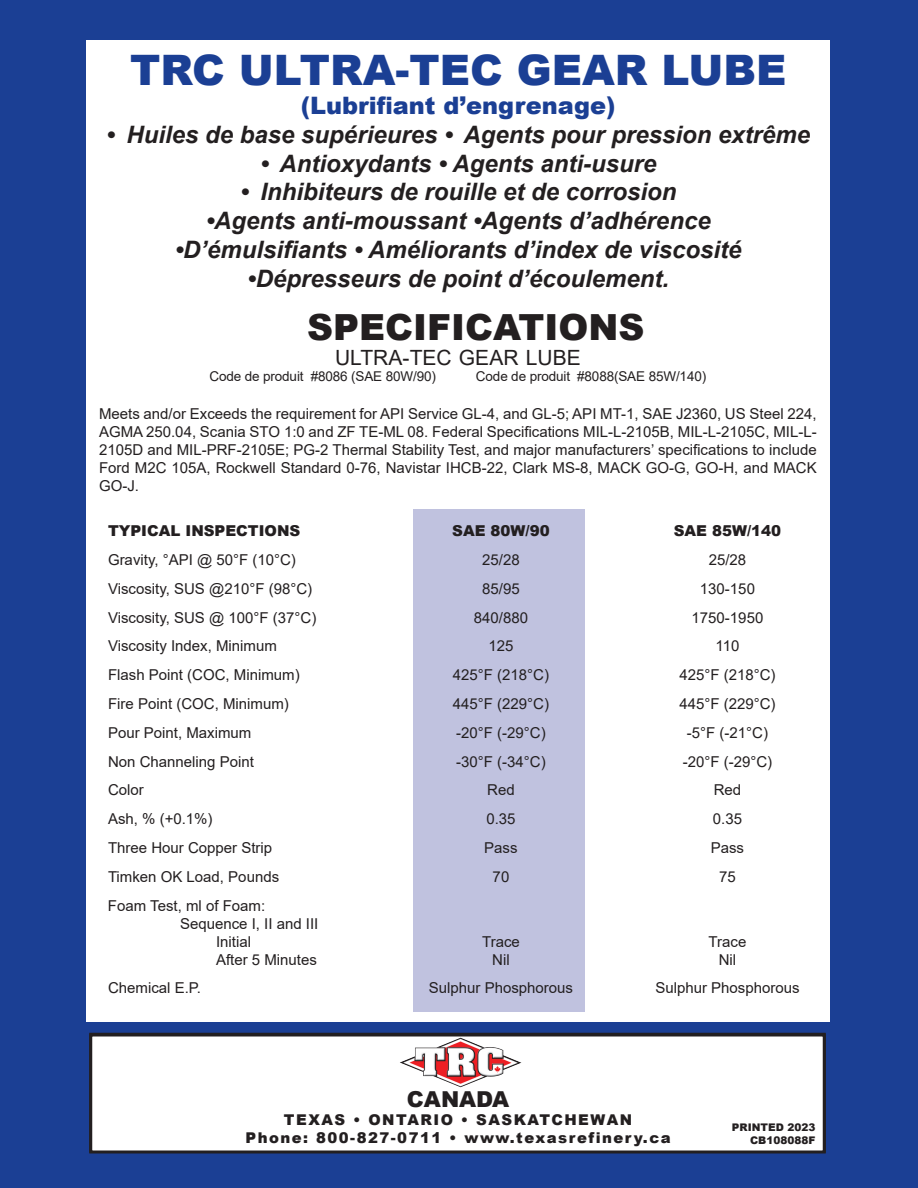
<style>
.page{position:relative;width:918px;height:1188px;background:#1b3f94}
.page>*{position:absolute;margin:0;border:0;box-sizing:border-box;transform-origin:0 0}
.t1{font:900 42px "Arial";color:#1b3f94}
.Body_text{font:900 36px "Arial";color:#231f20}
.t2{font:italic 700 24px "Arial";color:#231f20}
.t3{font:900 24px "Arial";color:#1b3f94}
.t4{font:900 21.9px "Arial";color:#231f20}
.Product_Name{font:21px "Arial";letter-spacing:.005em;color:#231f20}
.Body_text-2{font:15px/18px "Arial";color:#231f20;text-align:justify}
.t5{font:900 15px "Arial";color:#231f20}
.t6{font:900 14.85px "Arial";letter-spacing:.1em;color:#231f20}
.product{font:13.5px "Arial";letter-spacing:-.01em;color:#231f20}
.t7{font:900 10.5px "Arial";color:#231f20}
</style>
<div class="page">
<div style="left:86px;top:40px;width:744px;height:982px;background:#fff"></div>
<div style="left:413px;top:509px;width:171px;height:503px;background:#c0c2df"></div>
<div style="left:91px;top:1035px;width:733px;height:117px;background:#fff"></div>
<div style="left:89px;top:1034px;width:737px;height:120px;border:3px solid #231f20"></div>
<img style="left:400px;top:1038px;width:61px;height:27px">
<p class="t1" style="left:130px;top:40px;width:658px">TRC ULTRA-TEC GEAR LUBE</p>
<p class="t3" style="left:301px;top:88px;width:316px">(Lubrifiant d’engrenage)</p>
<p class="t2" style="left:106px;top:118px;width:706px">• Huiles de base supérieures • Agents pour pression extrême</p>
<p class="t2" style="left:260px;top:147px;width:398px">• Antioxydants • Agents anti-usure</p>
<p class="t2" style="left:240px;top:176px;width:438px">• Inhibiteurs de rouille et de corrosion</p>
<p class="t2" style="left:206px;top:205px;width:506px">•Agents anti-moussant •Agents d’adhérence</p>
<p class="t2" style="left:175px;top:233px;width:568px">•D’émulsifiants • Améliorants d’index de viscosité</p>
<p class="t2" style="left:247px;top:262px;width:423px">•Dépresseurs de point d’écoulement.</p>
<p class="Body_text" style="left:307px;top:301px;width:339px">SPECIFICATIONS</p>
<p class="Product_Name" style="left:335px;top:343px;width:247px">ULTRA-TEC GEAR LUBE</p>
<p class="product" style="left:209px;top:367px;width:228px">Code de produit #8086 (SAE 80W/90)</p>
<p class="product" style="left:476px;top:367px;width:232px">Code de produit #8088(SAE 85W/140)</p>
<p class="Body_text-2" style="left:99px;top:405px;width:719px">Meets and/or Exceeds the requirement for API Service GL-4, and GL-5; API MT-1, SAE J2360, US Steel 224, AGMA 250.04, Scania STO 1:0 and ZF TE-ML 08. Federal Specifications MIL-L-2105B, MIL-L-2105C, MIL-L-2105D and MIL-PRF-2105E; PG-2 Thermal Stability Test, and major manufacturers’ specifications to include Ford M2C 105A, Rockwell Standard 0-76, Navistar IHCB-22, Clark MS-8, MACK GO-G, GO-H, and MACK GO-J.</p>
<p class="t5" style="left:108px;top:520px;width:194px">TYPICAL INSPECTIONS</p>
<p class="t5" style="left:452px;top:520px;width:99px">SAE 80W/90</p>
<p class="t5" style="left:674px;top:520px;width:109px">SAE 85W/140</p>
<p class="Body_text-2" style="left:108px;top:551px;width:189px">Gravity, °API @ 50°F (10°C)</p>
<p class="Body_text-2" style="left:482px;top:551px;width:39px">25/28</p>
<p class="Body_text-2" style="left:709px;top:551px;width:39px">25/28</p>
<p class="Body_text-2" style="left:108px;top:579px;width:206px">Viscosity, SUS @210°F (98°C)</p>
<p class="Body_text-2" style="left:482px;top:579px;width:39px">85/95</p>
<p class="Body_text-2" style="left:700px;top:579px;width:57px">130-150</p>
<p class="Body_text-2" style="left:108px;top:608px;width:210px">Viscosity, SUS @ 100°F (37°C)</p>
<p class="Body_text-2" style="left:474px;top:608px;width:56px">840/880</p>
<p class="Body_text-2" style="left:692px;top:608px;width:73px">1750-1950</p>
<p class="Body_text-2" style="left:108px;top:637px;width:170px">Viscosity Index, Minimum</p>
<p class="Body_text-2" style="left:488px;top:637px;width:27px">125</p>
<p class="Body_text-2" style="left:716px;top:637px;width:25px">110</p>
<p class="Body_text-2" style="left:108px;top:666px;width:193px">Flash Point (COC, Minimum)</p>
<p class="Body_text-2" style="left:453px;top:666px;width:98px">425°F (218°C)</p>
<p class="Body_text-2" style="left:679px;top:666px;width:98px">425°F (218°C)</p>
<p class="Body_text-2" style="left:108px;top:695px;width:182px">Fire Point (COC, Minimum)</p>
<p class="Body_text-2" style="left:453px;top:695px;width:98px">445°F (229°C)</p>
<p class="Body_text-2" style="left:679px;top:695px;width:98px">445°F (229°C)</p>
<p class="Body_text-2" style="left:108px;top:723px;width:145px">Pour Point, Maximum</p>
<p class="Body_text-2" style="left:456px;top:723px;width:91px">-20°F (-29°C)</p>
<p class="Body_text-2" style="left:687px;top:723px;width:83px">-5°F (-21°C)</p>
<p class="Body_text-2" style="left:108px;top:752px;width:147px">Non Channeling Point</p>
<p class="Body_text-2" style="left:456px;top:752px;width:91px">-30°F (-34°C)</p>
<p class="Body_text-2" style="left:683px;top:752px;width:91px">-20°F (-29°C)</p>
<p class="Body_text-2" style="left:108px;top:781px;width:37px">Color</p>
<p class="Body_text-2" style="left:487px;top:781px;width:29px">Red</p>
<p class="Body_text-2" style="left:714px;top:781px;width:29px">Red</p>
<p class="Body_text-2" style="left:108px;top:810px;width:106px">Ash, % (+0.1%)</p>
<p class="Body_text-2" style="left:486px;top:810px;width:31px">0.35</p>
<p class="Body_text-2" style="left:713px;top:810px;width:31px">0.35</p>
<p class="Body_text-2" style="left:108px;top:839px;width:166px">Three Hour Copper Strip</p>
<p class="Body_text-2" style="left:484px;top:839px;width:35px">Pass</p>
<p class="Body_text-2" style="left:711px;top:839px;width:35px">Pass</p>
<p class="Body_text-2" style="left:108px;top:867px;width:173px">Timken OK Load, Pounds</p>
<p class="Body_text-2" style="left:493px;top:867px;width:18px">70</p>
<p class="Body_text-2" style="left:719px;top:867px;width:18px">75</p>
<p class="Body_text-2" style="left:108px;top:896px;width:159px">Foam Test, ml of Foam:</p>
<p class="Body_text-2" style="left:180px;top:914px;width:140px">Sequence I, II and III</p>
<p class="Body_text-2" style="left:216px;top:932px;width:37px">Initial</p>
<p class="Body_text-2" style="left:482px;top:932px;width:39px">Trace</p>
<p class="Body_text-2" style="left:709px;top:932px;width:39px">Trace</p>
<p class="Body_text-2" style="left:216px;top:950px;width:102px">After 5 Minutes</p>
<p class="Body_text-2" style="left:492px;top:950px;width:19px">Nil</p>
<p class="Body_text-2" style="left:719px;top:950px;width:19px">Nil</p>
<p class="Body_text-2" style="left:108px;top:979px;width:95px">Chemical E.P.</p>
<p class="Body_text-2" style="left:429px;top:979px;width:146px">Sulphur Phosphorous</p>
<p class="Body_text-2" style="left:655px;top:979px;width:146px">Sulphur Phosphorous</p>
<p class="t4" style="left:407px;top:1083px;width:104px">CANADA</p>
<p class="t6" style="left:284px;top:1109px;width:350px">TEXAS • ONTARIO • SASKATCHEWAN</p>
<p class="t6" style="left:245px;top:1126px;width:427px">Phone: 800-827-0711 • www.texasrefinery.ca</p>
<p class="t7" style="left:732px;top:1120px;width:85px">PRINTED 2023</p>
<p class="t7" style="left:750px;top:1132px;width:67px">CB108088F</p>
</div>
